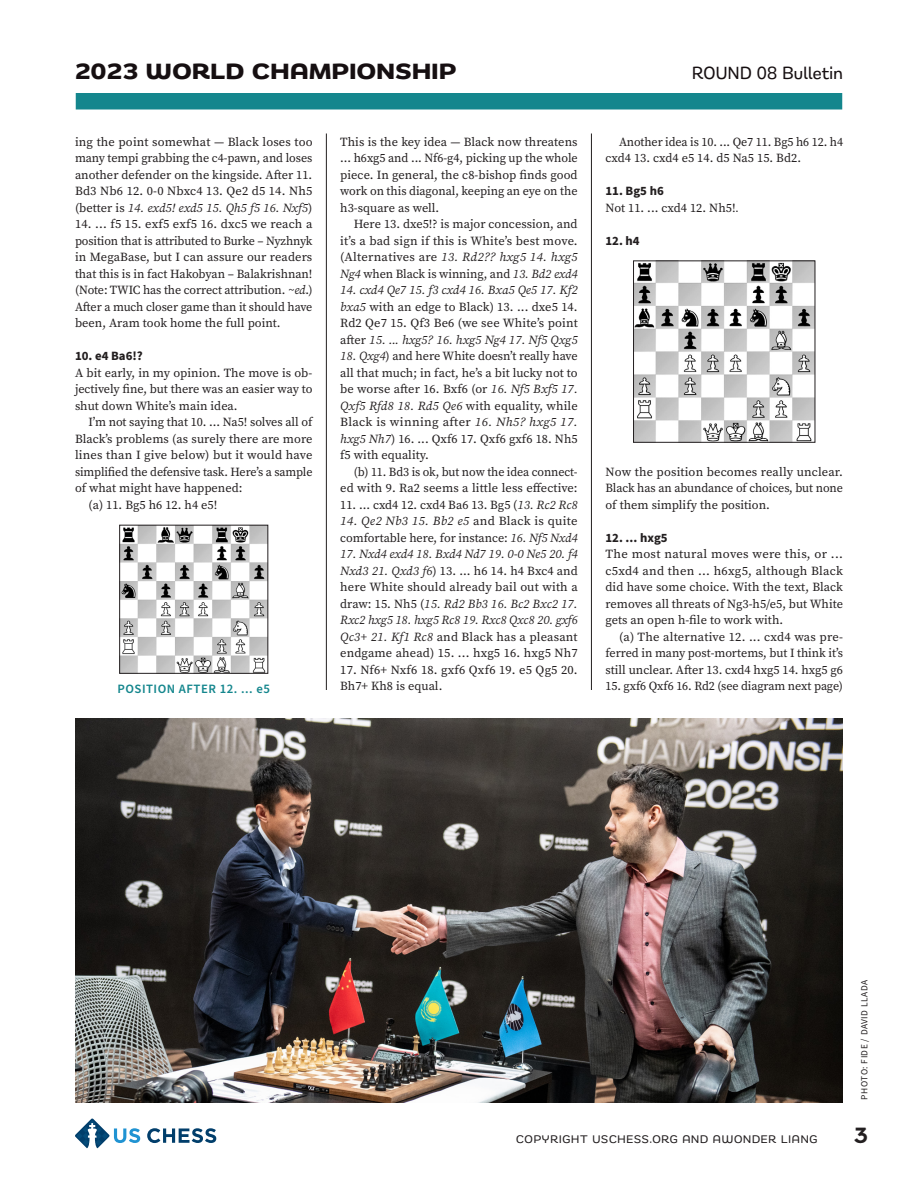
<style>
.page{position:relative;width:918px;height:1188px;background:#fff}
.page>*{position:absolute;margin:0;border:0;box-sizing:border-box;transform-origin:0 0}
.t1{font:700 22.5px "Remora Sans W4";letter-spacing:.02em;color:#160f11}
.t2{font:700 21px "Fenwick Rg";color:#231f20}
.t3{font:500 18px "Remora Sans W2";letter-spacing:.02em;color:#160f11}
.CHESS_MOVES{font:700 12.75px "Source Sans Pro";color:#231f20}
.CL_DIAGRAM_CAPTION{font:600 12.75px "Source Sans Pro";letter-spacing:.04em;color:#14868d}
.CHESS_MOVES__before{font:700 12.75px "Source Sans Pro";color:#231f20}
.BODY_TEXT__indent{font:12.3px/16.5px "Source Serif Pro";color:#231f20;text-align:justify}
.BODY_TEXT__no_indent{font:12.3px/16.5px "Source Serif Pro";color:#231f20;text-align:justify}
.BODY_TEXT__before_an{font:12.3px/16.5px "Source Serif Pro";letter-spacing:-.005em;color:#231f20;text-align:justify}
.BODY_TEXT__indent-2{font:italic 12.3px/16.5px "Source Serif Pro";color:#231f20;text-align:justify}
.t4{font:500 11.25px "Remora Sans W3";letter-spacing:.07em;color:#231f20}
.PHOTO_CREDITS_Gutter{font:9.3px "Source Sans Pro";letter-spacing:.05em;color:#231f20}
.s1{font-style:italic}
.s2{font-style:normal}
.s3{font-family:"Cambria"}
</style>
<div class="page">
<svg style="left:147px;top:1128px;width:69px;height:15px"></svg>
<svg style="left:75px;top:1119px;width:65px;height:29px"></svg>
<div style="left:76px;top:93px;width:766px;height:17px;background:#14868d"></div>
<hr style="left:591px;top:134px;width:1px;height:556px;background:#231f20">
<hr style="left:326px;top:134px;width:1px;height:556px;background:#231f20">
<img style="left:635px;top:263px;width:178px;height:177px">
<div style="left:633px;top:261px;width:182px;height:181px;border:1px solid #231f20"></div>
<img style="left:121px;top:527px;width:145px;height:145px">
<div style="left:119px;top:525px;width:149px;height:149px;border:1px solid #231f20"></div>
<img style="left:75px;top:719px;width:767px;height:383px">
<h1 class="t1" style="left:75px;top:57px;width:383px">2023 WORLD CHAMPIONSHIP</h1>
<h3 class="t3" style="left:692px;top:61px;width:152px">ROUND 08 Bulletin</h3>
<p class="BODY_TEXT__no_indent" style="left:75px;top:133px;width:239px">ing the point somewhat — Black loses too many tempi grabbing the c4-pawn, and loses another defender on the kingside. After 11.<br>Bd3 Nb6 12. 0-0 Nbxc4 13. Qe2 d5 14. Nh5 (better is <span class="s1">14. exd5! exd5 15. Qh5 f5 16. Nxf5</span>)</p>
<p class="BODY_TEXT__no_indent" style="left:75px;top:216px;width:239px">14. ... f5 15. exf5 exf5 16. dxc5 we reach a position that is attributed to Burke – Nyzhnyk in MegaBase, but I can assure our readers that this is in fact Hakobyan – Balakrishnan! (Note: TWIC has the correct attribution. <span class="s1">~ed</span>.)<br>After a much closer game than it should have been, Aram took home the full point.</p>
<p class="CHESS_MOVES" style="left:75px;top:347px;width:69px">10. e4 Ba6!?</p>
<p class="BODY_TEXT__no_indent" style="left:75px;top:364px;width:239px">A bit early, in my opinion. The move is ob&shy;jectively fine, but there was an easier way to shut down White’s main idea.</p>
<p class="BODY_TEXT__indent" style="left:75px;top:414px;width:239px;text-indent:14px">I’m not saying that 10. ... Na5! solves all of Black’s problems (as surely there are more lines than I give below) but it would have simplified the defensive task. Here’s a sample of what might have happened:</p>
<p class="BODY_TEXT__before_an" style="left:88px;top:496px;width:130px">(a) 11. Bg5 h6 12. h4 e5!</p>
<p class="CL_DIAGRAM_CAPTION" style="left:117px;top:680px;width:154px">POSITION AFTER 12. ... e5</p>
<p class="BODY_TEXT__no_indent" style="left:340px;top:133px;width:239px">This is the key idea — Black now threatens ... h6xg5 and ... Nf6-g4, picking up the whole piece. In general, the c8-bishop finds good work on this diagonal, keeping an eye on the h3-square as well.</p>
<p class="BODY_TEXT__indent" style="left:340px;top:216px;width:239px;text-indent:14px">Here 13. dxe5!? is major concession, and it’s a bad sign if this is White’s best move. (Alternatives are <span class="s1">13. Rd2?? hxg5 14. hxg5<br>Ng4</span> when Black is winning, and <span class="s1">13. Bd2 exd4</span></p>
<p class="BODY_TEXT__indent-2" style="left:340px;top:282px;width:239px">14. cxd4 Qe7 15. f3 cxd4 16. Bxa5 Qe5 17. Kf2 bxa5 <span class="s2">with an edge to Black) 13. ... dxe5 14.<br>Rd2 Qe7 15. Qf3 Be6 (we see White’s point after</span> 15. ... hxg5? 16. hxg5 Ng4 17. Nf5 Qxg5</p>
<p class="BODY_TEXT__indent" style="left:340px;top:348px;width:239px"><span class="s1">18. Qxg4</span>) and here White doesn’t really have all that much; in fact, he’s a bit lucky not to be worse after 16. Bxf6 (or <span class="s1">16. Nf5 Bxf5 17.<br>Qxf5 Rfd8 18. Rd5 Qe6</span> with equality, while Black is winning after <span class="s1">16. Nh5? hxg5 17. hxg5 Nh7</span>) 16. ... Qxf6 17. Qxf6 gxf6 18. Nh5 f5 with equality.</p>
<p class="BODY_TEXT__indent" style="left:340px;top:463px;width:239px;text-align:right">(b) 11. Bd3 is ok, but now the idea connect&shy;ed with 9. Ra2 seems a little less effective:</p>
<p class="BODY_TEXT__indent" style="left:340px;top:496px;width:239px">11. ... cxd4 12. cxd4 Ba6 13. Bg5 (<span class="s1">13. Rc2 Rc8</span></p>
<p class="BODY_TEXT__indent" style="left:340px;top:513px;width:239px"><span class="s1">14. Qe2 Nb3 15. Bb2 e5</span> and Black is quite comfortable here, for instance: <span class="s1">16. Nf5 Nxd4</span></p>
<p class="BODY_TEXT__indent" style="left:340px;top:546px;width:239px"><span class="s1">17. Nxd4 exd4 18. Bxd4 Nd7 19. 0-0 Ne5 20. f4<br>Nxd3 21. Qxd3 f6</span>) 13. ... h6 14. h4 Bxc4 and here White should already bail out with a draw: 15. Nh5 (<span class="s1">15. Rd2 Bb3 16. Bc2 Bxc2 17.<br>Rxc2 hxg5 18. hxg5 Rc8 19. Rxc8 Qxc8 20. gxf6<br>Qc3+ 21. Kf1 Rc8</span> and Black has a pleasant endgame ahead) 15. ... hxg5 16. hxg5 Nh7</p>
<p class="BODY_TEXT__indent" style="left:340px;top:661px;width:239px">17. Nf6+ Nxf6 18. gxf6 Qxf6 19. e5 Qg5 20.<br>Bh7+ Kh8 is equal.</p>
<p class="BODY_TEXT__indent" style="left:606px;top:133px;width:239px;text-indent:14px">Another idea is 10. ... Qe7 11. Bg5 h6 12. h4 cxd4 13. cxd4 e5 14. d5 Na5 15. Bd2.</p>
<p class="CHESS_MOVES" style="left:606px;top:182px;width:60px">11. Bg5 h6</p>
<p class="BODY_TEXT__no_indent" style="left:606px;top:199px;width:134px">Not 11. ... cxd4 12. Nh5!<span class="s3">.</span></p>
<p class="CHESS_MOVES__before" style="left:606px;top:232px;width:36px">12. h4</p>
<p class="BODY_TEXT__no_indent" style="left:606px;top:463px;width:239px">Now the position becomes really unclear.<br>Black has an abundance of choices, but none of them simplify the position.</p>
<p class="CHESS_MOVES" style="left:606px;top:529px;width:64px">12. ... hxg5</p>
<p class="BODY_TEXT__no_indent" style="left:606px;top:546px;width:239px">The most natural moves were this, or ... c5xd4 and then ... h6xg5, although Black did have some choice. With the text, Black removes all threats of Ng3-h5/e5, but White gets an open h-file to work with.</p>
<p class="BODY_TEXT__before_an" style="left:606px;top:628px;width:239px;text-indent:14px">(a) The alternative 12. ... cxd4 was pre&shy;ferred in many post-mortems, but I think it’s still unclear. After 13. cxd4 hxg5 14. hxg5 g6</p>
<p class="BODY_TEXT__before_an" style="left:606px;top:678px;width:239px">15. gxf6 Qxf6 16. Rd2 (see diagram next page)</p>
<p class="PHOTO_CREDITS_Gutter" style="left:858px;top:1100px;width:121px;rotate:-90deg">PHOTO: FIDE / DAVID LLADA</p>
<p class="t4" style="left:516px;top:1132px;width:303px">COPYRIGHT USCHESS.ORG AND AWONDER LIANG</p>
<h2 class="t2" style="left:854px;top:1123px;width:16px">3</h2>
</div>
